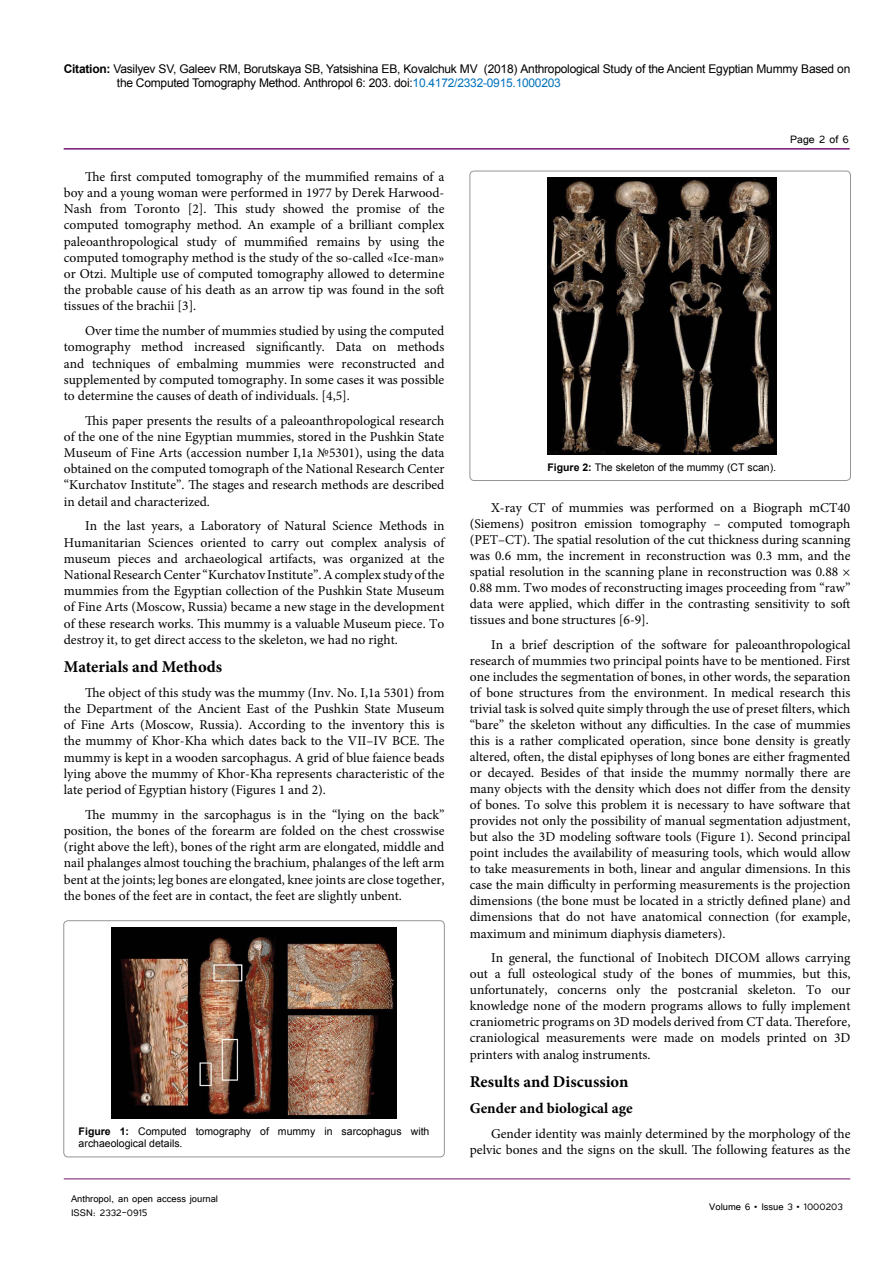
<style>
.page{position:relative;width:893px;height:1263px;background:#fff}
.page>*{position:absolute;margin:0;border:0;box-sizing:border-box;transform-origin:0 0}
.t1{font:700 16.5px "Minion Pro";color:#000}
.t2{font:700 15px "Minion Pro";color:#000}
.t3{font:13.5px/16.2px "Minion Pro";color:#000;text-align:justify}
.t4{font:13.5px "Tunga";color:#000}
.t5{font:12px/14.4px "Arial";letter-spacing:-.02em;color:#000}
.t6{font:12px/14.4px "Tunga";color:#000}
.t7{font:10.5px/12.6px "Arial";color:#000}
.s1{font-weight:700}
.s2{color:#0072bc}
</style>
<div class="page">
<hr style="left:64px;top:148px;width:786px;height:2px;background:#741472">
<hr style="left:64px;top:1179px;width:786px;height:1px;background:#741472">
<div style="left:64px;top:921px;width:380px;height:236px;border:1px solid #939598;border-radius:4px"></div>
<img style="left:112px;top:928px;width:285px;height:190px">
<div style="left:470px;top:171px;width:380px;height:309px;border:1px solid #939598;border-radius:4px"></div>
<img style="left:547px;top:178px;width:229px;height:277px">
<p class="t5" style="left:117px;top:61px;width:735px;text-indent:-53px"><span class="s1">Citation:</span> Vasilyev SV, Galeev RM, Borutskaya SB, Yatsishina EB, Kovalchuk MV (2018) Anthropological Study of the Ancient Egyptian Mummy Based on the Computed Tomography Method. Anthropol 6: 203. doi:<span class="s2">10.4172/2332-0915.1000203</span></p>
<p class="t3" style="left:64px;top:168px;width:382px;text-indent:21px">The first computed tomography of the mummified remains of a boy and a young woman were performed in 1977 by Derek Harwood-Nash from Toronto [2]. This study showed the promise of the computed tomography method. An example of a brilliant complex paleoanthropological study of mummified remains by using the computed tomography method is the study of the so-called «Ice-man» or Otzi. Multiple use of computed tomography allowed to determine the probable cause of his death as an arrow tip was found in the soft tissues of the brachii [3].</p>
<p class="t3" style="left:64px;top:323px;width:382px;text-indent:21px">Over time the number of mummies studied by using the computed tomography method increased significantly. Data on methods and techniques of embalming mummies were reconstructed and supplemented by computed tomography. In some cases it was possible to determine the causes of death of individuals. [4,5].</p>
<p class="t3" style="left:64px;top:412px;width:382px;text-indent:21px">This paper presents the results of a paleoanthropological research of the one of the nine Egyptian mummies, stored in the Pushkin State Museum of Fine Arts (accession number I,1a №5301), using the data obtained on the computed tomograph of the National Research Center “Kurchatov Institute”. The stages and research methods are described in detail and characterized.</p>
<p class="t3" style="left:64px;top:518px;width:382px;text-indent:21px">In the last years, a Laboratory of Natural Science Methods in Humanitarian Sciences oriented to carry out complex analysis of museum pieces and archaeological artifacts, was organized at the National Research Center “Kurchatov Institute”. A complex study of the mummies from the Egyptian collection of the Pushkin State Museum of Fine Arts (Moscow, Russia) became a new stage in the development of these research works. This mummy is a valuable Museum piece. To destroy it, to get direct access to the skeleton, we had no right.</p>
<p class="t1" style="left:64px;top:655px;width:160px">Materials and Methods</p>
<p class="t3" style="left:64px;top:684px;width:382px;text-indent:21px">The object of this study was the mummy (Inv. No. I,1a 5301) from the Department of the Ancient East of the Pushkin State Museum of Fine Arts (Moscow, Russia). According to the inventory this is the mummy of Khor-Kha which dates back to the VII–IV BCE. The mummy is kept in a wooden sarcophagus. A grid of blue faience beads lying above the mummy of Khor-Kha represents characteristic of the late period of Egyptian history (Figures 1 and 2).</p>
<p class="t3" style="left:64px;top:806px;width:382px;text-indent:21px">The mummy in the sarcophagus is in the “lying on the back” position, the bones of the forearm are folded on the chest crosswise (right above the left), bones of the right arm are elongated, middle and nail phalanges almost touching the brachium, phalanges of the left arm bent at the joints; leg bones are elongated, knee joints are close together, the bones of the feet are in contact, the feet are slightly unbent.</p>
<p class="t7" style="left:79px;top:1125px;width:352px"><span class="s1">Figure 1:</span> Computed tomography of mummy in sarcophagus with archaeological details.</p>
<p class="t6" style="left:71px;top:1190px;width:149px">Anthropol, an open access journal<br>ISSN: 2332-0915</p>
<p class="t4" style="left:790px;top:131px;width:60px">Page 2 of 6</p>
<p class="t7" style="left:547px;top:461px;width:230px"><span class="s1">Figure 2:</span> The skeleton of the mummy (CT scan).</p>
<p class="t3" style="left:470px;top:499px;width:382px;text-indent:21px">X-ray CT of mummies was performed on a Biograph mCT40 (Siemens) positron emission tomography – computed tomograph (PET–CT). The spatial resolution of the cut thickness during scanning was 0.6 mm, the increment in reconstruction was 0.3 mm, and the spatial resolution in the scanning plane in reconstruction was 0.88 × 0.88 mm. Two modes of reconstructing images proceeding from “raw” data were applied, which differ in the contrasting sensitivity to soft tissues and bone structures [6-9].</p>
<p class="t3" style="left:470px;top:636px;width:382px;text-indent:21px">In a brief description of the software for paleoanthropological research of mummies two principal points have to be mentioned. First one includes the segmentation of bones, in other words, the separation of bone structures from the environment. In medical research this trivial task is solved quite simply through the use of preset filters, which “bare” the skeleton without any difficulties. In the case of mummies this is a rather complicated operation, since bone density is greatly altered, often, the distal epiphyses of long bones are either fragmented or decayed. Besides of that inside the mummy normally there are many objects with the density which does not differ from the density of bones. To solve this problem it is necessary to have software that provides not only the possibility of manual segmentation adjustment, but also the 3D modeling software tools (Figure 1). Second principal point includes the availability of measuring tools, which would allow to take measurements in both, linear and angular dimensions. In this case the main difficulty in performing measurements is the projection dimensions (the bone must be located in a strictly defined plane) and dimensions that do not have anatomical connection (for example, maximum and minimum diaphysis diameters).</p>
<p class="t3" style="left:470px;top:950px;width:382px;text-indent:21px">In general, the functional of Inobitech DICOM allows carrying out a full osteological study of the bones of mummies, but this, unfortunately, concerns only the postcranial skeleton. To our knowledge none of the modern programs allows to fully implement craniometric programs on 3D models derived from CT data. Therefore, craniological measurements were made on models printed on 3D printers with analog instruments.</p>
<p class="t1" style="left:470px;top:1070px;width:160px">Results and Discussion</p>
<p class="t2" style="left:470px;top:1098px;width:164px">Gender and biological age</p>
<p class="t3" style="left:470px;top:1126px;width:382px;text-align:right">Gender identity was mainly determined by the morphology of the pelvic bones and the signs on the skull. The following features as the</p>
<p class="t6" style="left:709px;top:1199px;width:135px">Volume 6 • Issue 3 • 1000203</p>
</div>
